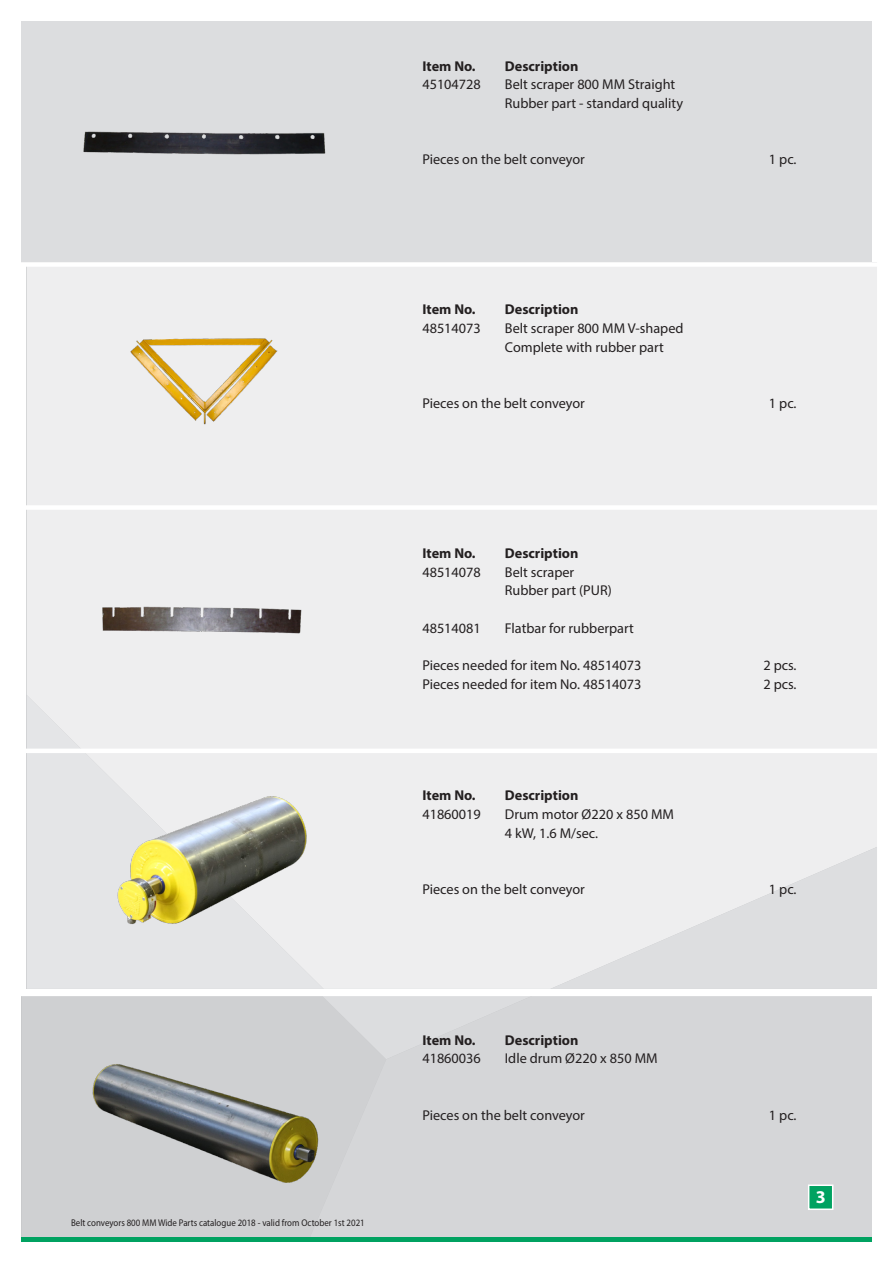
<style>
.page{position:relative;width:893px;height:1263px;background:#fff}
.page>*{position:absolute;margin:0;border:0;box-sizing:border-box;transform-origin:0 0}
.t1{font:700 18px "Myriad Pro";color:#fff}
.Brød{font:14.25px "Myriad Pro";color:#231f20}
.Brød-2{font:700 14.25px "Myriad Pro";color:#231f20}
.t2{font:9.75px "Myriad Pro";color:#231f20;scale:.91 1}
</style>
<div class="page">
<div style="left:27px;top:267px;width:850px;height:722px;background:#eeeeef"></div>
<svg style="left:550px;top:847px;width:327px;height:142px;background:#e5e5e7"></svg>
<div style="left:22px;top:996px;width:286px;height:241px;background:#cfd0d2"></div>
<div style="left:308px;top:996px;width:564px;height:241px;background:#d5d6d8"></div>
<div style="left:22px;top:21px;width:850px;height:243px;background:#dcdddf"></div>
<div style="left:22px;top:1237px;width:850px;height:5px;background:#00a261"></div>
<img style="left:83px;top:131px;width:243px;height:24px">
<div style="left:0;top:262px;width:893px;height:5px;background:#fff"></div>
<div style="left:0;top:505px;width:893px;height:5px;background:#fff"></div>
<hr style="left:0;top:749px;width:893px;height:4px;background:#fff">
<div style="left:808px;top:1184px;width:25px;height:26px;background:#00a261;border:2px solid #fff"></div>
<img style="left:71px;top:1034px;width:269px;height:166px">
<img style="left:71px;top:304px;width:269px;height:165px">
<img style="left:71px;top:545px;width:269px;height:165px">
<img style="left:71px;top:781px;width:269px;height:166px">
<p class="t2" style="left:71px;top:1217px;width:324px">Belt conveyors 800 MM Wide Parts catalogue 2018 - valid from October 1st 2021</p>
<p class="Brød-2" style="left:422px;top:57px;width:55px">Item No.</p>
<p class="Brød-2" style="left:505px;top:57px;width:75px">Description</p>
<p class="Brød" style="left:422px;top:76px;width:60px">45104728</p>
<p class="Brød" style="left:505px;top:76px;width:172px">Belt scraper 800 MM Straight</p>
<p class="Brød" style="left:505px;top:95px;width:180px">Rubber part - standard quality</p>
<p class="Brød" style="left:422px;top:151px;width:164px">Pieces on the belt conveyor</p>
<p class="Brød" style="left:769px;top:151px;width:29px">1 pc.</p>
<p class="Brød-2" style="left:422px;top:300px;width:55px">Item No.</p>
<p class="Brød-2" style="left:505px;top:300px;width:75px">Description</p>
<p class="Brød" style="left:422px;top:319px;width:60px">48514073</p>
<p class="Brød" style="left:505px;top:319px;width:180px">Belt scraper 800 MM V-shaped</p>
<p class="Brød" style="left:505px;top:338px;width:160px">Complete with rubber part</p>
<p class="Brød" style="left:422px;top:394px;width:164px">Pieces on the belt conveyor</p>
<p class="Brød" style="left:769px;top:394px;width:29px">1 pc.</p>
<p class="Brød-2" style="left:422px;top:544px;width:55px">Item No.</p>
<p class="Brød-2" style="left:505px;top:544px;width:75px">Description</p>
<p class="Brød" style="left:422px;top:563px;width:60px">48514078</p>
<p class="Brød" style="left:505px;top:563px;width:71px">Belt scraper</p>
<p class="Brød" style="left:505px;top:582px;width:108px">Rubber part (PUR)</p>
<p class="Brød" style="left:422px;top:619px;width:60px">48514081</p>
<p class="Brød" style="left:505px;top:619px;width:131px">Flatbar for rubberpart</p>
<p class="Brød" style="left:422px;top:657px;width:221px">Pieces needed for item No. 48514073</p>
<p class="Brød" style="left:763px;top:657px;width:35px">2 pcs.</p>
<p class="Brød" style="left:422px;top:675px;width:221px">Pieces needed for item No. 48514073</p>
<p class="Brød" style="left:763px;top:675px;width:35px">2 pcs.</p>
<p class="Brød-2" style="left:422px;top:786px;width:55px">Item No.</p>
<p class="Brød-2" style="left:505px;top:786px;width:75px">Description</p>
<p class="Brød" style="left:422px;top:805px;width:60px">41860019</p>
<p class="Brød" style="left:505px;top:805px;width:171px">Drum motor Ø220 x 850 MM</p>
<p class="Brød" style="left:505px;top:824px;width:95px">4 kW, 1.6 M/sec.</p>
<p class="Brød" style="left:422px;top:880px;width:164px">Pieces on the belt conveyor</p>
<p class="Brød" style="left:769px;top:880px;width:29px">1 pc.</p>
<p class="Brød-2" style="left:422px;top:1030px;width:55px">Item No.</p>
<p class="Brød-2" style="left:505px;top:1030px;width:75px">Description</p>
<p class="Brød" style="left:422px;top:1050px;width:60px">41860036</p>
<p class="Brød" style="left:505px;top:1050px;width:154px">Idle drum Ø220 x 850 MM</p>
<p class="Brød" style="left:422px;top:1106px;width:164px">Pieces on the belt conveyor</p>
<p class="Brød" style="left:769px;top:1106px;width:29px">1 pc.</p>
<p class="t1" style="left:816px;top:1185px;width:11px">3</p>
</div>
